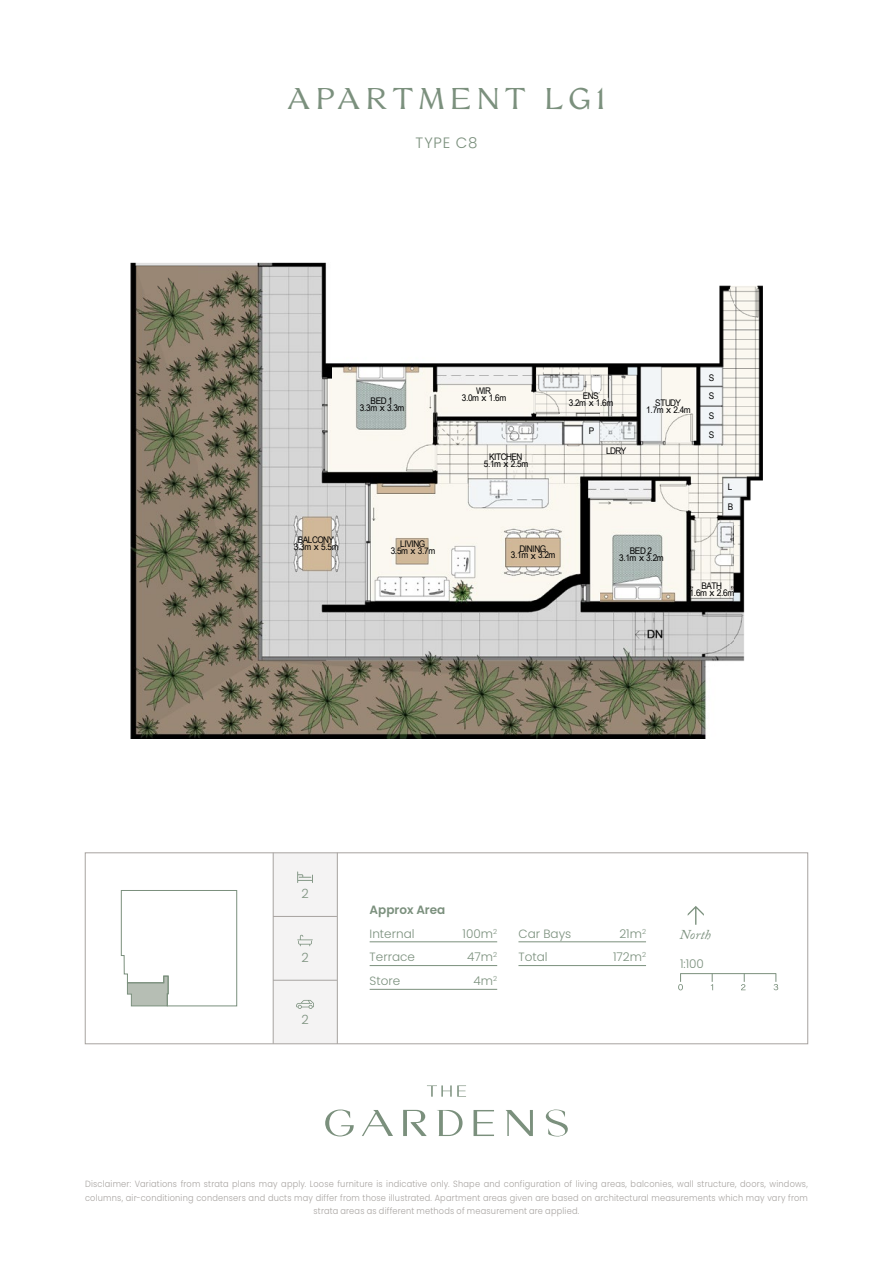
<style>
.page{position:relative;width:893px;height:1263px;background:#fff}
.page>*{position:absolute;margin:0;border:0;box-sizing:border-box;transform-origin:0 0}
.t1{font:30px "Coconat";letter-spacing:.145em;color:#7b907d}
.t2{font:300 15px "Poppins";letter-spacing:.05em;color:#7b907d}
.t3{font:italic 13.5px "Adobe Caslon Pro";letter-spacing:.005em;color:#7b907d}
.t4{font:300 12.75px "Poppins";color:#7b907d}
.t5{font:300 12px "Poppins";color:#7b907d}
.t6{font:600 12px "Poppins";color:#7b907d}
.t7{font:9.15px "Arial Narrow";letter-spacing:-.04em;color:#000;scale:1.11 1}
.t8{font:300 9px/13.5px "Poppins";letter-spacing:.025em;color:#a7a3a0;text-align:center;scale:.91 1}
.t9{font:9px "Arial";color:#000;scale:1.11 1}
</style>
<div class="page">
<div style="left:273px;top:980px;width:64px;height:64px;background:#f4f3f3"></div>
<svg style="left:296px;top:1000px;width:18px;height:9px"></svg>
<div style="left:273px;top:916px;width:64px;height:64px;background:#f4f3f3"></div>
<div style="left:273px;top:853px;width:64px;height:63px;background:#f4f3f3"></div>
<svg style="left:297px;top:871px;width:16px;height:12px"></svg>
<hr style="left:273px;top:853px;width:1px;height:191px;background:#a7a3a0">
<svg style="left:297px;top:935px;width:16px;height:11px"></svg>
<hr style="left:273px;top:916px;width:64px;height:1px;background:#a7a3a0">
<hr style="left:273px;top:980px;width:64px;height:1px;background:#a7a3a0">
<div style="left:85px;top:853px;width:723px;height:191px;border:1px solid #a7a3a0"></div>
<hr style="left:370px;top:941px;width:127px;height:1px;background:#7b907d">
<hr style="left:370px;top:965px;width:127px;height:1px;background:#7b907d">
<hr style="left:370px;top:989px;width:127px;height:1px;background:#7b907d">
<hr style="left:518px;top:941px;width:128px;height:1px;background:#7b907d">
<hr style="left:518px;top:965px;width:128px;height:1px;background:#7b907d">
<svg style="left:688px;top:906px;width:16px;height:19px"></svg>
<svg style="left:325px;top:1085px;width:243px;height:51px"></svg>
<svg style="left:678px;top:974px;width:5px;height:16px"></svg>
<svg style="left:711px;top:974px;width:2px;height:16px"></svg>
<svg style="left:741px;top:974px;width:5px;height:16px"></svg>
<hr style="left:680px;top:973px;width:96px;height:1px;background:#7b907d">
<svg style="left:773px;top:973px;width:5px;height:17px"></svg>
<hr style="left:337px;top:853px;width:1px;height:191px;background:#a7a3a0">
<img style="left:130px;top:262px;width:633px;height:477px">
<svg style="left:121px;top:890px;width:116px;height:116px"></svg>
<h1 class="t1" style="left:287px;top:80px;width:320px">APARTMENT LG1</h1>
<h2 class="t2" style="left:415px;top:134px;width:64px">TYPE C8</h2>
<p class="t7" style="left:709px;top:371px;width:6px">S</p>
<p class="t7" style="left:371px;top:394px;width:21px">BED 1</p>
<p class="t7" style="left:360px;top:401px;width:42px">3.3m 3.3m</p>
<p class="t9" style="left:380px;top:402px;width:6px">x</p>
<p class="t7" style="left:476px;top:384px;width:15px">WIR</p>
<p class="t7" style="left:462px;top:391px;width:42px">3.0m 1.6m</p>
<p class="t9" style="left:482px;top:392px;width:6px">x</p>
<p class="t7" style="left:583px;top:389px;width:16px">ENS</p>
<p class="t7" style="left:569px;top:396px;width:42px">3.2m 1.6m</p>
<p class="t9" style="left:589px;top:397px;width:6px">x</p>
<p class="t7" style="left:655px;top:396px;width:25px">STUDY</p>
<p class="t7" style="left:646px;top:403px;width:42px">1.7m 2.4m</p>
<p class="t9" style="left:666px;top:404px;width:6px">x</p>
<p class="t7" style="left:709px;top:389px;width:6px">S</p>
<p class="t7" style="left:709px;top:409px;width:6px">S</p>
<p class="t7" style="left:589px;top:424px;width:6px">P</p>
<p class="t7" style="left:709px;top:428px;width:6px">S</p>
<p class="t7" style="left:489px;top:450px;width:32px">KITCHEN</p>
<p class="t7" style="left:484px;top:457px;width:42px">5.1m 2.5m</p>
<p class="t9" style="left:504px;top:458px;width:6px">x</p>
<p class="t7" style="left:606px;top:444px;width:20px">LDRY</p>
<p class="t7" style="left:728px;top:480px;width:6px">L</p>
<p class="t7" style="left:728px;top:500px;width:6px">B</p>
<p class="t7" style="left:298px;top:533px;width:34px">BALCONY</p>
<p class="t7" style="left:294px;top:540px;width:42px">3.3m 5.5m</p>
<p class="t9" style="left:314px;top:541px;width:6px">x</p>
<p class="t7" style="left:400px;top:537px;width:24px">LIVING</p>
<p class="t7" style="left:391px;top:544px;width:42px">3.5m 3.7m</p>
<p class="t9" style="left:411px;top:545px;width:6px">x</p>
<p class="t7" style="left:520px;top:542px;width:25px">DINING</p>
<p class="t7" style="left:511px;top:548px;width:42px">3.1m 3.2m</p>
<p class="t9" style="left:531px;top:549px;width:6px">x</p>
<p class="t7" style="left:630px;top:544px;width:21px">BED 2</p>
<p class="t7" style="left:619px;top:551px;width:42px">3.1m 3.2m</p>
<p class="t9" style="left:639px;top:552px;width:6px">x</p>
<p class="t7" style="left:701px;top:579px;width:20px">BATH</p>
<p class="t7" style="left:690px;top:586px;width:42px">1.6m 2.6m</p>
<p class="t9" style="left:710px;top:586px;width:6px">x</p>
<h3 class="t4" style="left:301px;top:886px;width:9px">2</h3>
<h3 class="t4" style="left:301px;top:950px;width:9px">2</h3>
<h3 class="t4" style="left:301px;top:1012px;width:9px">2</h3>
<h3 class="t6" style="left:370px;top:902px;width:77px">Approx Area</h3>
<h3 class="t5" style="left:370px;top:926px;width:46px">Internal</h3>
<h3 class="t5" style="left:463px;top:926px;width:36px">100m<sup>2</sup></h3>
<h3 class="t5" style="left:370px;top:950px;width:47px">Terrace</h3>
<h3 class="t5" style="left:467px;top:950px;width:32px">47m<sup>2</sup></h3>
<h3 class="t5" style="left:370px;top:974px;width:32px">Store</h3>
<h3 class="t5" style="left:474px;top:974px;width:25px">4m<sup>2</sup></h3>
<h3 class="t5" style="left:518px;top:926px;width:54px">Car Bays</h3>
<h3 class="t5" style="left:619px;top:926px;width:28px">21m<sup>2</sup></h3>
<h3 class="t5" style="left:518px;top:950px;width:31px">Total</h3>
<h3 class="t5" style="left:613px;top:950px;width:35px">172m<sup>2</sup></h3>
<h3 class="t3" style="left:680px;top:926px;width:33px">North</h3>
<h3 class="t5" style="left:680px;top:956px;width:26px">1:100</h3>
<p class="t8" style="left:85px;top:1177px;width:796px">Disclaimer: Variations from strata plans may apply. Loose furniture is indicative only. Shape and configuration of living areas, balconies, wall structure, doors, windows, columns, air-conditioning condensers and ducts may differ from those illustrated. Apartment areas given are based on architectural measurements which may vary from strata areas as different methods of measurement are applied.</p>
</div>
